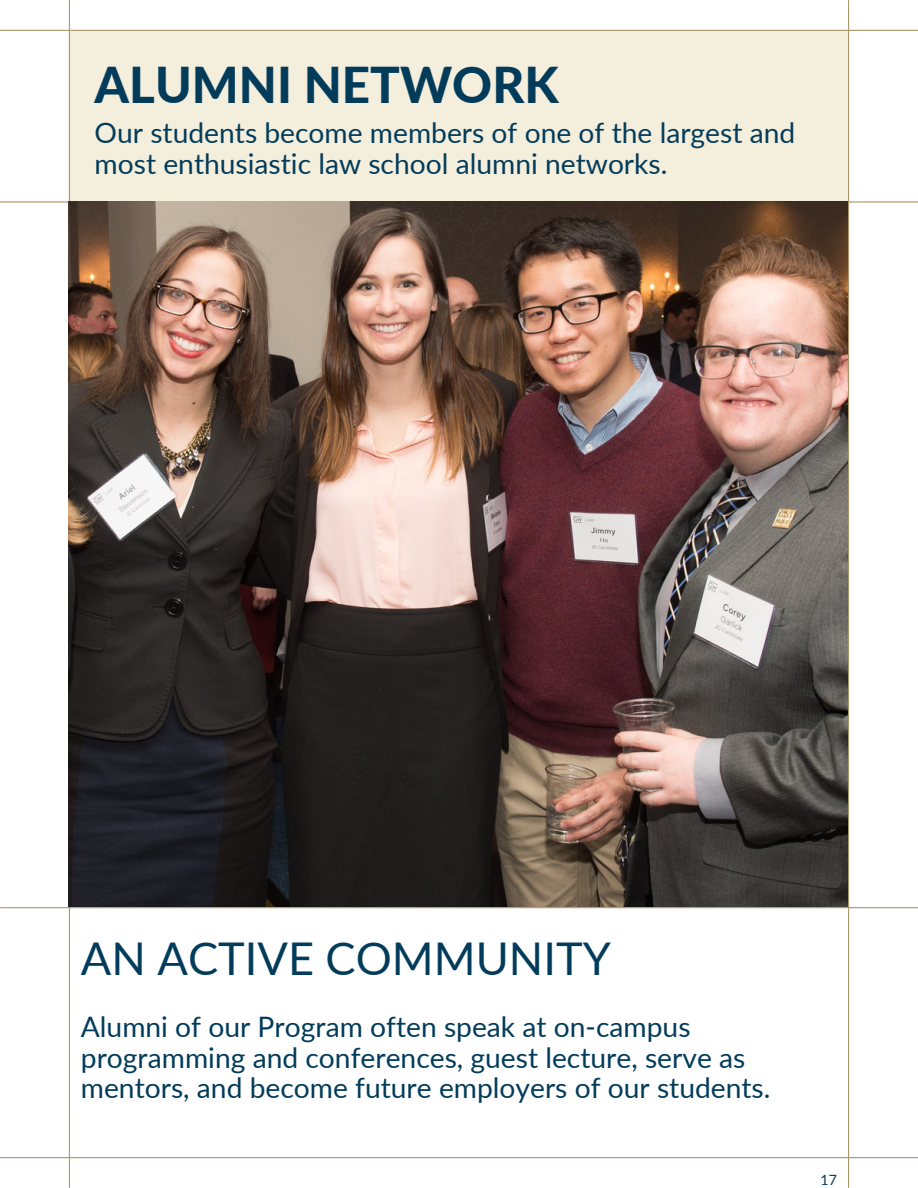
<style>
.page{position:relative;width:918px;height:1188px;background:#fff}
.page>*{position:absolute;margin:0;border:0;box-sizing:border-box;transform-origin:0 0}
.t1{font:800 49.35px "Lato";color:#033c5a}
.t2{font:45.15px "Lato";color:#033c5a}
.t3{font:28.2px/30.8px "Lato";color:#033c5a}
.t4{font:14.1px "Lato";color:#033c5a}
</style>
<div class="page">
<hr style="left:1px;top:907px;width:917px;height:1px;background:#aa9868">
<hr style="left:0;top:1157px;width:918px;height:1px;background:#aa9868">
<div style="left:69px;top:31px;width:779px;height:170px;background:#f4eedd"></div>
<hr style="left:0;top:30px;width:918px;height:1px;background:#aa9868">
<hr style="left:0;top:201px;width:918px;height:2px;background:#aa9868">
<hr style="left:69px;top:1px;width:1px;height:1186px;background:#aa9868">
<img style="left:69px;top:201px;width:779px;height:706px">
<hr style="left:848px;top:1px;width:1px;height:1186px;background:#aa9868">
<p class="t1" style="left:95px;top:54px;width:466px">ALUMNI NETWORK</p>
<p class="t3" style="left:95px;top:117px;width:702px">Our students become members of one of the largest and most enthusiastic law school alumni networks.</p>
<p class="t2" style="left:81px;top:931px;width:532px">AN ACTIVE COMMUNITY</p>
<p class="t3" style="left:81px;top:1011px;width:691px">Alumni of our Program often speak at on-campus programming and conferences, guest lecture, serve as mentors, and become future employers of our students.</p>
<p class="t4" style="left:821px;top:1171px;width:18px">17</p>
</div>
